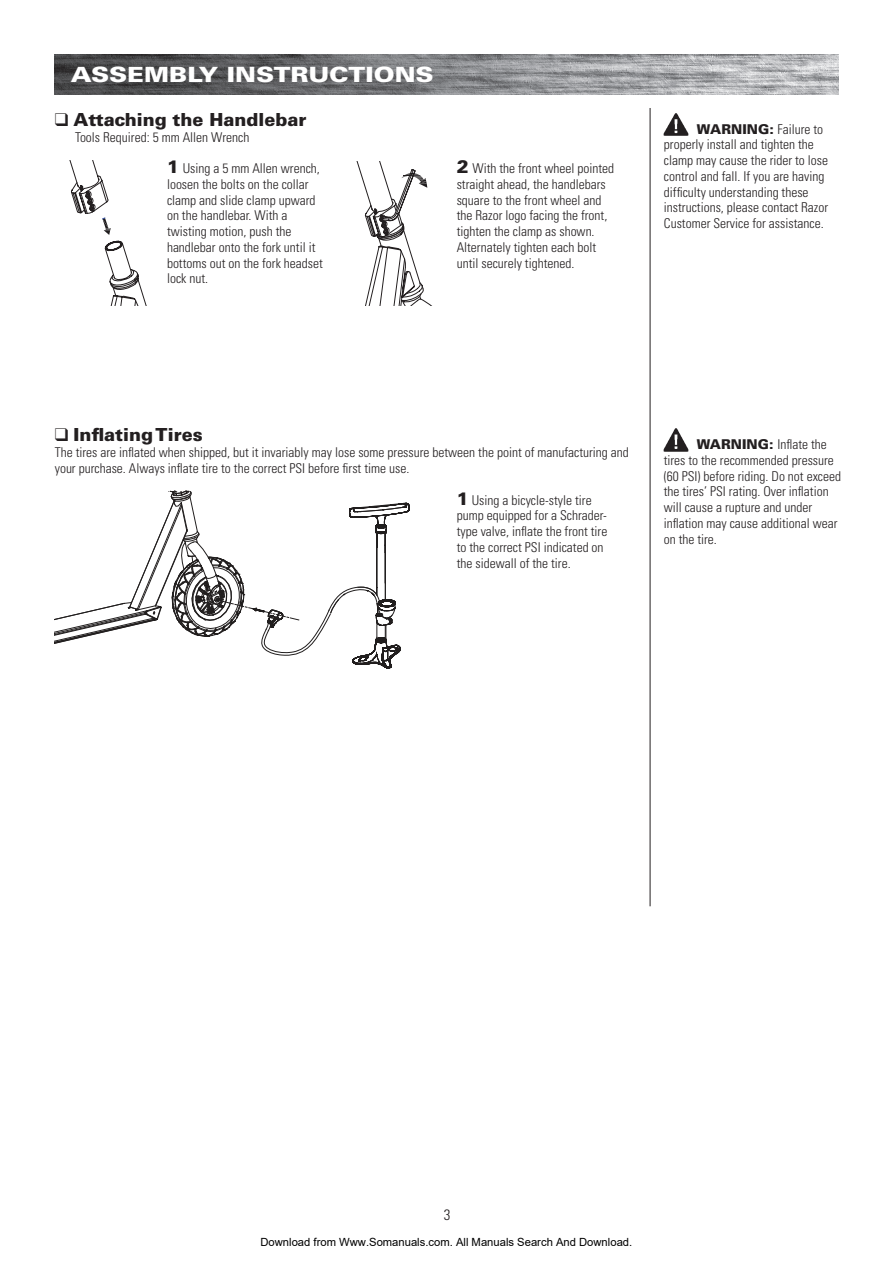
<style>
.page{position:relative;width:893px;height:1263px;background:#fff}
.page>*{position:absolute;margin:0;border:0;box-sizing:border-box;transform-origin:0 0}
.t1{font:900 21px "Univers LT Std";color:#fff;scale:1.2 1}
.t2{font:900 18px "Univers LT Std";color:#231f20}
.t3{font:300 condensed 15px "Univers LT Std";color:#231f20}
.t4{font:300 condensed 13.5px/15.8px "Univers LT Std";color:#231f20}
.t5{font:900 13.5px "Univers LT Std";color:#231f20}
.t6{font:11.25px "Arial";color:#000}
.s1{font-weight:900;font-stretch:normal;font-size:18px}
.s2{font-weight:900;font-stretch:normal}
</style>
<div class="page">
<img style="left:54px;top:54px;width:785px;height:40px">
<svg style="left:69px;top:160px;width:78px;height:146px"></svg>
<svg style="left:356px;top:162px;width:76px;height:144px"></svg>
<img style="left:664px;top:428px;width:24px;height:24px">
<hr style="left:650px;top:108px;width:1px;height:798px;background:#231f20">
<img style="left:664px;top:113px;width:24px;height:23px">
<svg style="left:339px;top:502px;width:70px;height:167px"></svg>
<svg style="left:353px;top:503px;width:52px;height:24px"></svg>
<svg style="left:358px;top:586px;width:42px;height:76px"></svg>
<svg style="left:54px;top:491px;width:285px;height:165px"></svg>
<h1 class="t1" style="left:54px;top:61px;width:17px">Ass</h1>
<h1 class="t1" style="left:127px;top:61px;width:253px">embly instructions</h1>
<h2 class="t2" style="left:55px;top:108px;width:253px">❑ Attaching the Handlebar</h2>
<p class="t4" style="left:75px;top:129px;width:176px">Tools Required: 5 mm Allen Wrench</p>
<p class="t4" style="left:167px;top:160px;width:157px"><span class="s1">1</span> Using a 5 mm Allen wrench, loosen the bolts on the collar clamp and slide clamp upward on the handlebar. With a twisting motion, push the handlebar onto the fork until it bottoms out on the fork headset lock nut.</p>
<p class="t4" style="left:457px;top:160px;width:159px"><span class="s1">2</span> With the front wheel pointed straight ahead, the handlebars square to the front wheel and the Razor logo facing the front, tighten the clamp as shown.<br>Alternately tighten each bolt until securely tightened.</p>
<p class="t5" style="left:697px;top:120px;width:24px">WARNING</p>
<p class="t4" style="left:664px;top:121px;width:166px;text-indent:105px"><span class="s2">:</span> Failure to properly install and tighten the clamp may cause the rider to lose control and fall. If you are having difficulty understanding these instructions, please contact Razor<br>Customer Service for assistance.</p>
<h2 class="t2" style="left:55px;top:424px;width:150px">❑ Inflating Tires</h2>
<p class="t4" style="left:55px;top:445px;width:576px">The tires are inflated when shipped, but it invariably may lose some pressure between the point of manufacturing and your purchase. Always inflate tire to the correct PSI before first time use.</p>
<p class="t4" style="left:457px;top:492px;width:152px"><span class="s1">1</span> Using a bicycle-style tire pump equipped for a Schrader&shy;type valve, inflate the front tire to the correct PSI indicated on the sidewall of the tire.</p>
<p class="t5" style="left:697px;top:436px;width:24px">WARNING</p>
<p class="t4" style="left:664px;top:436px;width:179px;text-indent:105px"><span class="s2">:</span> Inflate the tires to the recommended pressure (60 PSI) before riding. Do not exceed the tires’ PSI rating. Over inflation will cause a rupture and under inflation may cause additional wear on the tire.</p>
<p class="t3" style="left:444px;top:1205px;width:8px">3</p>
<p class="t6" style="left:260px;top:1235px;width:373px">Download from Www.Somanuals.com. All Manuals Search And Download.</p>
</div>
